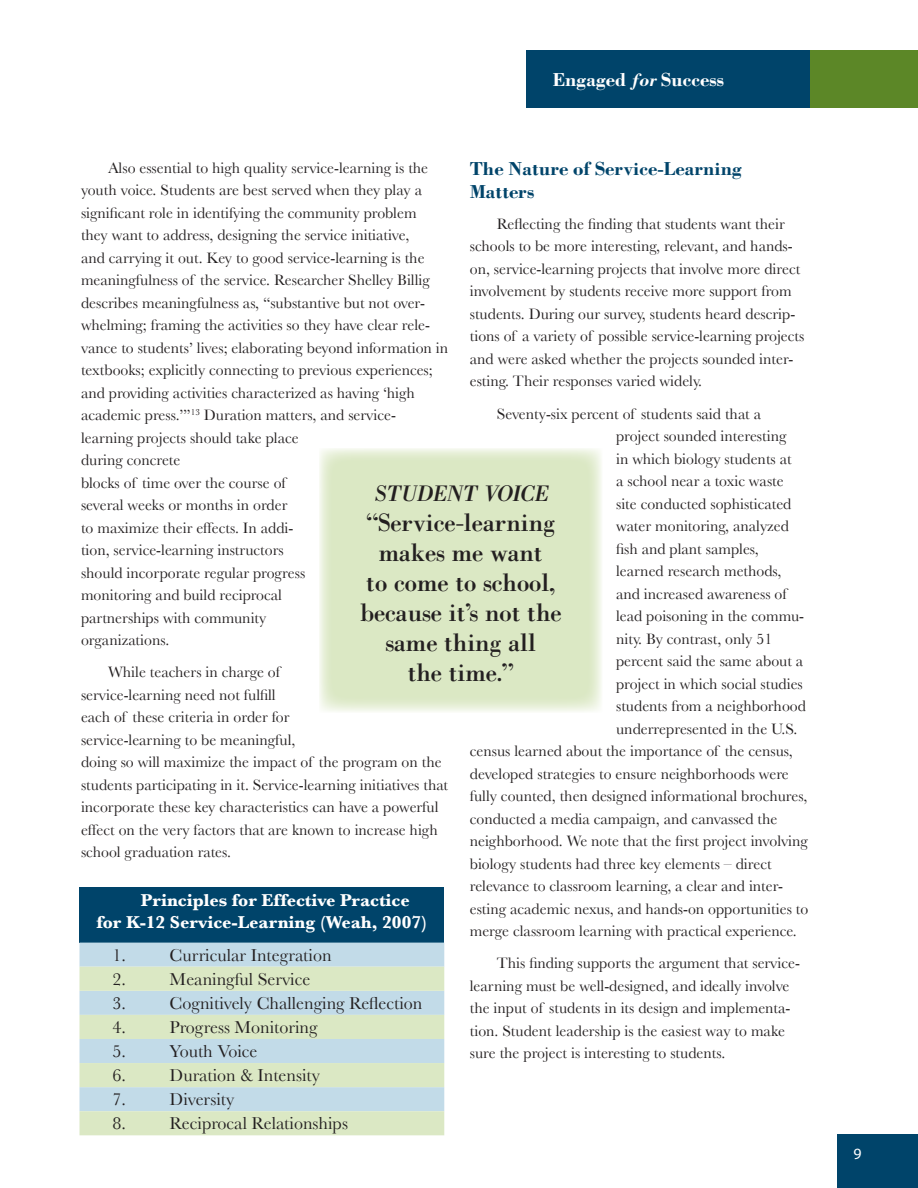
<style>
.page{position:relative;width:918px;height:1188px;background:#fff}
.page>*{position:absolute;margin:0;border:0;box-sizing:border-box;transform-origin:0 0}
.t1{font:24px/30px "Bodoni";color:#231f20;text-align:center}
.t2{font:italic 21px "Bodoni";color:#231f20}
.t3{font:18px "Baskerville";color:#231f20}
.t4{font:700 18px/22.5px "Baskerville";color:#fff}
.t5{font:700 16.5px/22.5px "Bodoni";color:#00446a}
.t6{font:700 16.5px "Bodoni";color:#fff}
.t7{font:15.75px/22.5px "Baskerville";color:#231f20}
.s1{font-style:italic}
</style>
<div class="page">
<div style="left:527px;top:50px;width:283px;height:58px;background:#00446a"></div>
<div style="left:810px;top:50px;width:108px;height:58px;background:#5c8727"></div>
<div style="left:837px;top:1134px;width:81px;height:54px;background:#00446a"></div>
<div style="left:319px;top:448px;width:284px;height:265px;background:#dbe8c4"></div>
<div style="left:80px;top:887px;width:364px;height:56px;background:#00446a"></div>
<div style="left:80px;top:943px;width:364px;height:24px;background:#c2dbe8"></div>
<svg style="left:80px;top:967px;width:364px;height:168px;background:#d0e2d3"></svg>
<p class="t6" style="left:553px;top:68px;width:173px">Engaged <span class="s1">for</span> Success</p>
<p class="t5" style="left:470px;top:157px;width:274px">The Nature of Service-Learning<br>Matters</p>
<p class="t7" style="left:470px;top:212px;width:336px;text-indent:27px">Reflecting the finding that students want their schools to be more interesting, relevant, and hands&shy;on, service-learning projects that involve more direct involvement by students receive more support from students. During our survey, students heard descrip&shy;tions of a variety of possible service-learning projects and were asked whether the projects sounded inter&shy;esting. Their responses varied widely.</p>
<p class="t7" style="left:497px;top:402px;width:266px">Seventy-six percent of students said that a</p>
<p class="t7" style="left:616px;top:425px;width:172px">project sounded interesting</p>
<p class="t7" style="left:616px;top:447px;width:177px">in which biology students at</p>
<p class="t7" style="left:616px;top:470px;width:169px">a school near a toxic waste</p>
<p class="t7" style="left:616px;top:492px;width:177px">site conducted sophisticated</p>
<p class="t7" style="left:616px;top:515px;width:174px">water monitoring, analyzed</p>
<p class="t7" style="left:616px;top:537px;width:144px">fish and plant samples,</p>
<p class="t7" style="left:616px;top:560px;width:167px">learned research methods,</p>
<p class="t7" style="left:616px;top:582px;width:172px">and increased awareness of</p>
<p class="t7" style="left:616px;top:605px;width:190px">lead poisoning in the commu-</p>
<p class="t7" style="left:616px;top:627px;width:158px">nity. By contrast, only 51</p>
<p class="t7" style="left:616px;top:650px;width:189px">percent said the same about a</p>
<p class="t7" style="left:616px;top:672px;width:188px">project in which social studies</p>
<p class="t7" style="left:616px;top:695px;width:191px">students from a neighborhood</p>
<p class="t7" style="left:616px;top:717px;width:183px">underrepresented in the U.S.</p>
<p class="t7" style="left:470px;top:740px;width:325px">census learned about the importance of the census,</p>
<p class="t7" style="left:470px;top:762px;width:321px">developed strategies to ensure neighborhoods were</p>
<p class="t7" style="left:470px;top:785px;width:339px">fully counted, then designed informational brochures,</p>
<p class="t7" style="left:470px;top:807px;width:309px">conducted a media campaign, and canvassed the</p>
<p class="t7" style="left:470px;top:830px;width:340px">neighborhood. We note that the first project involving</p>
<p class="t7" style="left:470px;top:852px;width:303px">biology students had three key elements – direct</p>
<p class="t7" style="left:470px;top:875px;width:315px">relevance to classroom learning, a clear and inter-</p>
<p class="t7" style="left:470px;top:897px;width:340px">esting academic nexus, and hands-on opportunities to</p>
<p class="t7" style="left:470px;top:920px;width:329px">merge classroom learning with practical experience.</p>
<p class="t7" style="left:470px;top:952px;width:332px;text-indent:27px">This finding supports the argument that service&shy;learning must be well-designed, and ideally involve the input of students in its design and implementa&shy;tion. Student leadership is the easiest way to make sure the project is interesting to students.</p>
<p class="t7" style="left:81px;top:156px;width:369px;text-indent:27px">Also essential to high quality service-learning is the youth voice. Students are best served when they play a significant role in identifying the community problem<br>they want to address, designing the service initiative,<br>and carrying it out. Key to good service-learning is the meaningfulness of the service. Researcher Shelley Billig describes meaningfulness as, “substantive but not over&shy;whelming; framing the activities so they have clear rele&shy;vance to students’ lives; elaborating beyond information in textbooks; explicitly connecting to previous experiences; and providing activities characterized as having ‘high academic press.’”<sup>13</sup> Duration matters, and service&shy;learning projects should take place<br>during concrete<br>blocks of time over the course of<br>several weeks or months in order<br>to maximize their effects. In addi-<br>tion, service-learning instructors<br>should incorporate regular progress<br>monitoring and build reciprocal<br>partnerships with community<br>organizations.</p>
<p class="t7" style="left:81px;top:661px;width:369px;text-indent:27px">While teachers in charge of<br>service-learning need not fulfill<br>each of these criteria in order for<br>service-learning to be meaningful,<br>doing so will maximize the impact of the program on the students participating in it. Service-learning initiatives that incorporate these key characteristics can have a powerful effect on the very factors that are known to increase high school graduation rates.</p>
<h2 class="t2" style="left:374px;top:479px;width:175px">STUDENT VOICE</h2>
<h1 class="t1" style="left:360px;top:507px;width:203px">“Service-learning makes me want<br>to come to school, because it’s not the same thing all<br>the time.”</h1>
<p class="t4" style="left:96px;top:888px;width:333px;text-indent:45px">Principles for Effective Practice for K-12 Service-Learning (Weah, 2007)</p>
<p class="t3" style="left:112px;top:944px;width:15px">1.</p>
<p class="t3" style="left:170px;top:944px;width:163px">Curricular Integration</p>
<p class="t3" style="left:112px;top:968px;width:15px">2.</p>
<p class="t3" style="left:170px;top:968px;width:142px">Meaningful Service</p>
<p class="t3" style="left:112px;top:992px;width:15px">3.</p>
<p class="t3" style="left:170px;top:992px;width:254px">Cognitively Challenging Reflection</p>
<p class="t3" style="left:112px;top:1017px;width:15px">4.</p>
<p class="t3" style="left:170px;top:1017px;width:149px">Progress Monitoring</p>
<p class="t3" style="left:112px;top:1041px;width:15px">5.</p>
<p class="t3" style="left:170px;top:1041px;width:89px">Youth Voice</p>
<p class="t3" style="left:112px;top:1065px;width:15px">6.</p>
<p class="t3" style="left:170px;top:1065px;width:152px">Duration &amp; Intensity</p>
<p class="t3" style="left:112px;top:1089px;width:15px">7.</p>
<p class="t3" style="left:170px;top:1089px;width:66px">Diversity</p>
<p class="t3" style="left:112px;top:1113px;width:15px">8.</p>
<p class="t3" style="left:170px;top:1113px;width:180px">Reciprocal Relationships</p>
</div>
